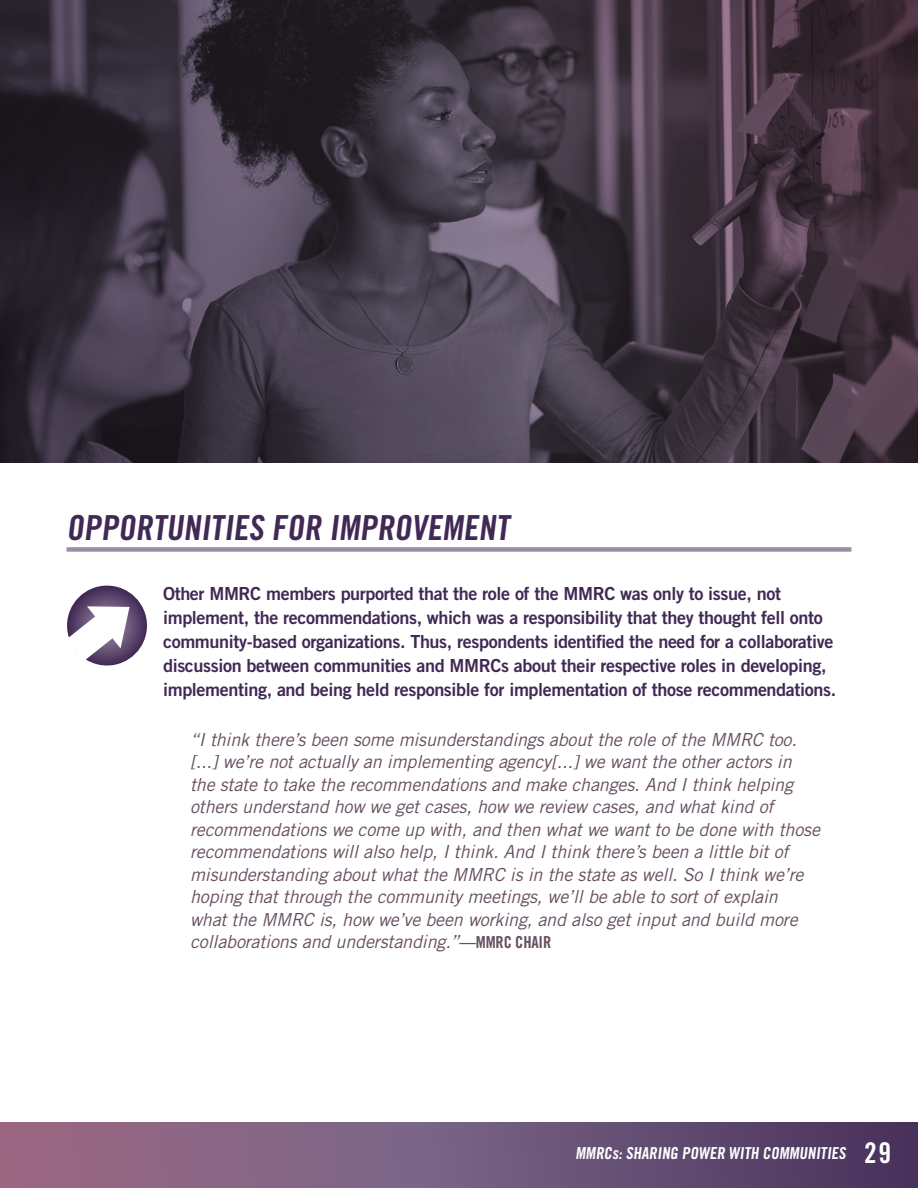
<style>
.page{position:relative;width:918px;height:1188px;background:#fff}
.page>*{position:absolute;margin:0;border:0;box-sizing:border-box;transform-origin:0 0}
.t1{font:34.5px "Trade Gothic Bold Cond Twenty";color:#402954}
.t2{font:italic 18px/22.5px "Trade Gothic";letter-spacing:-.01em;color:#664f61}
.t3{font:18px/24px "Trade Gothic Bold Two";letter-spacing:-.02em;color:#402954}
.t4{font:16.5px "Trade Gothic Bold Cond Twenty";color:#fff}
.s1{font-family:"Trade Gothic Bold Cond Twenty";font-style:normal;font-size:16.5px}
.s2{font-size:28.5px}
</style>
<div class="page">
<div style="left:0;top:1122px;width:918px;height:66px;background:linear-gradient(to right,#9e738e,#4a3c65)"></div>
<div style="left:67px;top:547px;width:784px;height:5px;background:#9c8ca6"></div>
<svg style="left:67px;top:586px;width:80px;height:80px"></svg>
<svg style="left:67px;top:606px;width:63px;height:55px"></svg>
<svg style="left:0;top:0;width:918px;height:462px"></svg>
<p class="t1" style="left:67px;top:507px;width:449px">OPPORTUNITIES FOR IMPROVEMENT</p>
<p class="t3" style="left:163px;top:581px;width:675px">Other MMRC members purported that the role of the MMRC was only to issue, not implement, the recommendations, which was a responsibility that they thought fell onto community-based organizations. Thus, respondents identified the need for a collaborative discussion between communities and MMRCs about their respective roles in developing, implementing, and being held responsible for implementation of those recommendations.</p>
<p class="t2" style="left:190px;top:728px;width:631px">“I think there’s been some misunderstandings about the role of the MMRC too. [...] we’re not actually an implementing agency[...] we want the other actors in the state to take the recommendations and make changes. And I think helping others understand how we get cases, how we review cases, and what kind of recommendations we come up with, and then what we want to be done with those recommendations will also help, I think. And I think there’s been a little bit of misunderstanding about what the MMRC is in the state as well. So I think we’re hoping that through the community meetings, we’ll be able to sort of explain<br>what the MMRC is, how we’ve been working, and also get input and build more collaborations and understanding.”<span class="s1">—MMRC CHAIR</span></p>
<p class="t4" style="left:576px;top:1143px;width:317px">MMRCs: SHARING POWER WITH COMMUNITIES <span class="s2">2 9</span></p>
</div>
